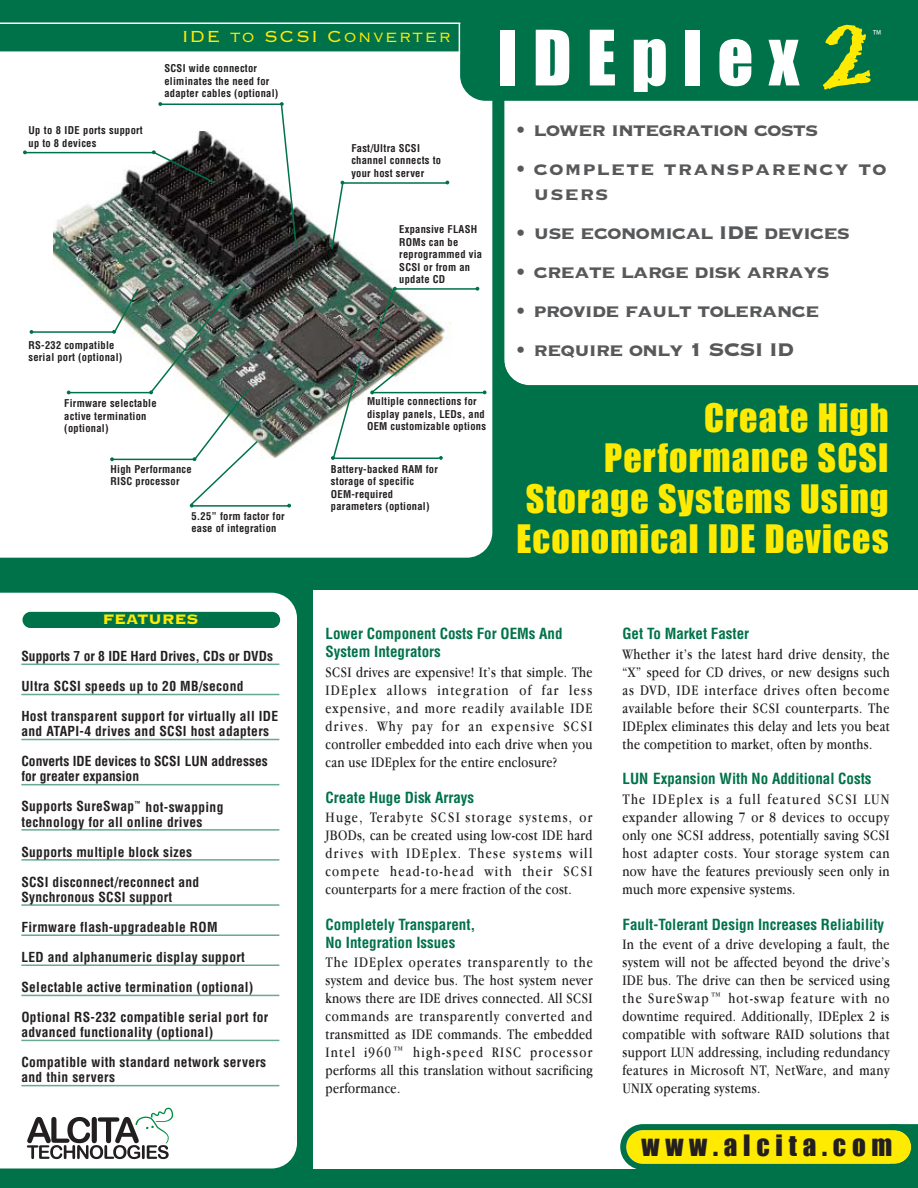
<style>
.page{position:relative;width:918px;height:1188px;background:#007249}
.page>*{position:absolute;margin:0;border:0;box-sizing:border-box;transform-origin:0 0}
.t1{font:70.5px "Impact";letter-spacing:.215em;color:#fff}
.t2{font:36px/40.5px "Impact";letter-spacing:.03em;color:#ffea01;text-align:right}
.t3{font:27px "Impact";letter-spacing:.215em;color:#231f20}
.t4{font:24px "Copperplate Thirty Three BC";letter-spacing:-.05em;color:#57585a}
.t5{font:24px/25.5px "Copperplate Thirty Three BC";letter-spacing:.03em;color:#57585a}
.t6{font:21px "Copperplate Thirty Two BC";letter-spacing:.06em;color:#ffea01}
.t7{font:18px "Copperplate Thirty Three BC";letter-spacing:-.015em;color:#ffea01}
.t8{font:15px/18px "Apple Garamond";letter-spacing:.02em;color:#231f20;text-align:justify}
.t9{font:700 condensed 15px/18px "Helvetica";color:#007249}
.t10{font:700 condensed 13.5px/15px "Helvetica";letter-spacing:.025em;color:#231f20}
.t11{font:700 condensed 13.5px/15px "Helvetica";color:#231f20}
.t12{font:700 condensed 10.5px/12.6px "Helvetica";letter-spacing:.025em;color:#231f20}
.t13{font:condensed 10.5px "Helvetica";color:#fff}
.s1{font-family:"Eraser Dust";font-size:81px;color:#ffea01}
</style>
<div class="page">
<svg style="left:492px;top:101px;width:426px;height:302px;background:#e8f2ef"></svg>
<div style="left:0;top:51px;width:492px;height:507px;background:#fff"></div>
<svg style="left:460px;top:22px;width:458px;height:79px"></svg>
<div style="left:314px;top:590px;width:604px;height:579px;background:#fff"></div>
<div style="left:0;top:593px;width:297px;height:575px;background:#fff"></div>
<svg style="left:27px;top:1108px;width:146px;height:51px;background:#b7b9b8"></svg>
<svg style="left:901px;top:1124px;width:17px;height:45px"></svg>
<div style="left:626px;top:1130px;width:285px;height:34px;background:#ffea01;border-radius:17px"></div>
<div style="left:620px;top:1124px;width:297px;height:46px;border:6px solid #007249;border-radius:20px"></div>
<div style="left:22px;top:612px;width:258px;height:16px;background:#007249;border-radius:8px"></div>
<hr style="left:21px;top:664px;width:258px;height:1px;background:#67a992">
<hr style="left:21px;top:694px;width:258px;height:1px;background:#67a992">
<hr style="left:21px;top:739px;width:258px;height:1px;background:#67a992">
<hr style="left:21px;top:784px;width:258px;height:1px;background:#67a992">
<hr style="left:21px;top:829px;width:258px;height:2px;background:#67a992">
<hr style="left:21px;top:859px;width:258px;height:2px;background:#67a992">
<hr style="left:21px;top:904px;width:258px;height:2px;background:#67a992">
<hr style="left:21px;top:934px;width:258px;height:2px;background:#67a992">
<hr style="left:21px;top:964px;width:258px;height:2px;background:#67a992">
<hr style="left:21px;top:995px;width:258px;height:1px;background:#67a992">
<hr style="left:21px;top:1040px;width:258px;height:1px;background:#67a992">
<hr style="left:21px;top:1085px;width:258px;height:1px;background:#67a992">
<img style="left:53px;top:132px;width:405px;height:326px">
<hr style="left:459px;top:23px;width:1px;height:31px;background:#fff">
<hr style="left:0;top:22px;width:460px;height:2px;background:#fff">
<svg style="left:23px;top:102px;width:275px;height:147px;background:#a6a9a8"></svg>
<div style="left:330px;top:181px;width:119px;height:70px;background:#fff"></div>
<svg style="left:373px;top:287px;width:107px;height:55px;background:#a9afab"></svg>
<svg style="left:331px;top:355px;width:156px;height:105px;background:#dadedc"></svg>
<svg style="left:30px;top:283px;width:261px;height:225px;background:#c5ccc8"></svg>
<h3 class="t6" style="left:182px;top:22px;width:271px">IDE to SCSI Converter</h3>
<h1 class="t1" style="left:497px;top:35px;width:377px">IDEplex <span class="s1">2</span></h1>
<p class="t13" style="left:873px;top:30px;width:9px">™</p>
<h3 class="t4" style="left:517px;top:114px;width:303px">• lower integration costs</h3>
<h3 class="t5" style="left:534px;top:154px;width:355px;text-indent:-16px">• complete transparency to users</h3>
<h3 class="t4" style="left:517px;top:217px;width:334px">• use economical IDE devices</h3>
<h3 class="t4" style="left:517px;top:256px;width:314px">• create large disk arrays</h3>
<h3 class="t4" style="left:517px;top:295px;width:304px">• provide fault tolerance</h3>
<h3 class="t4" style="left:517px;top:334px;width:278px">• require only 1 SCSI ID</h3>
<p class="t12" style="left:164px;top:63px;width:115px">SCSI wide connector eliminates the need for adapter cables (optional)</p>
<p class="t12" style="left:28px;top:125px;width:116px">Up to 8 IDE ports support up to 8 devices</p>
<p class="t12" style="left:351px;top:142px;width:91px">Fast/Ultra SCSI channel connects to your host server</p>
<p class="t12" style="left:399px;top:224px;width:84px">Expansive FLASH<br>ROMs can be reprogrammed via<br>SCSI or from an update CD</p>
<p class="t12" style="left:28px;top:339px;width:95px">RS-232 compatible serial port (optional)</p>
<p class="t12" style="left:64px;top:398px;width:94px">Firmware selectable active termination (optional)</p>
<p class="t12" style="left:111px;top:463px;width:83px">High Performance<br>RISC processor</p>
<p class="t12" style="left:367px;top:396px;width:120px">Multiple connections for display panels, LEDs, and<br>OEM customizable options</p>
<h2 class="t2" style="left:516px;top:400px;width:374px">Create High<br>Performance SCSI<br>Storage Systems Using<br>Economical IDE Devices</h2>
<p class="t12" style="left:331px;top:463px;width:109px">Battery-backed RAM for storage of specific<br>OEM-required parameters (optional)</p>
<p class="t12" style="left:191px;top:511px;width:95px">5.25” form factor for ease of integration</p>
<p class="t7" style="left:102px;top:608px;width:98px">FEATURES</p>
<p class="t11" style="left:21px;top:650px;width:253px">Supports 7 or 8 IDE Hard Drives, CDs or DVDs</p>
<p class="t10" style="left:21px;top:680px;width:224px">Ultra SCSI speeds up to 20 MB/second</p>
<p class="t10" style="left:21px;top:710px;width:258px">Host transparent support for virtually all IDE and ATAPI-4 drives and SCSI host adapters</p>
<p class="t11" style="left:21px;top:755px;width:248px">Converts IDE devices to SCSI LUN addresses for greater expansion</p>
<p class="t10" style="left:21px;top:800px;width:204px">Supports SureSwap<sup>™</sup> hot-swapping technology for all online drives</p>
<p class="t10" style="left:21px;top:845px;width:172px">Supports multiple block sizes</p>
<p class="t10" style="left:21px;top:875px;width:179px">SCSI disconnect/reconnect and<br>Synchronous SCSI support</p>
<p class="t10" style="left:21px;top:921px;width:198px">Firmware flash-upgradeable ROM</p>
<p class="t10" style="left:21px;top:951px;width:225px">LED and alphanumeric display support</p>
<p class="t10" style="left:21px;top:981px;width:234px">Selectable active termination (optional)</p>
<p class="t10" style="left:21px;top:1011px;width:248px">Optional RS-232 compatible serial port for advanced functionality (optional)</p>
<p class="t10" style="left:21px;top:1056px;width:246px">Compatible with standard network servers and thin servers</p>
<p class="t9" style="left:326px;top:626px;width:239px">Lower Component Costs For OEMs And<br>System Integrators</p>
<p class="t8" style="left:326px;top:664px;width:269px">SCSI drives are expensive! It’s that simple. The IDEplex allows integration of far less expensive, and more readily available IDE drives. Why pay for an expensive SCSI controller embedded into each drive when you can use IDEplex for the entire enclosure?</p>
<p class="t9" style="left:326px;top:789px;width:150px">Create Huge Disk Arrays</p>
<p class="t8" style="left:326px;top:809px;width:269px">Huge, Terabyte SCSI storage systems, or JBODs, can be created using low-cost IDE hard drives with IDEplex. These systems will compete head-to-head with their SCSI counterparts for a mere fraction of the cost.</p>
<p class="t9" style="left:326px;top:917px;width:152px">Completely Transparent,<br>No Integration Issues</p>
<p class="t8" style="left:326px;top:955px;width:269px">The IDEplex operates transparently to the system and device bus. The host system never knows there are IDE drives connected. All SCSI commands are transparently converted and transmitted as IDE commands. The embedded Intel i960™ high-speed RISC processor performs all this translation without sacrificing performance.</p>
<p class="t9" style="left:622px;top:626px;width:128px">Get To Market Faster</p>
<p class="t8" style="left:622px;top:646px;width:269px">Whether it’s the latest hard drive density, the “X” speed for CD drives, or new designs such as DVD, IDE interface drives often become available before their SCSI counterparts. The IDEplex eliminates this delay and lets you beat the competition to market, often by months.</p>
<p class="t9" style="left:622px;top:771px;width:251px">LUN Expansion With No Additional Costs</p>
<p class="t8" style="left:622px;top:791px;width:269px">The IDEplex is a full featured SCSI LUN expander allowing 7 or 8 devices to occupy only one SCSI address, potentially saving SCSI host adapter costs. Your storage system can now have the features previously seen only in much more expensive systems.</p>
<p class="t9" style="left:622px;top:917px;width:263px">Fault-Tolerant Design Increases Reliability</p>
<p class="t8" style="left:622px;top:937px;width:269px">In the event of a drive developing a fault, the system will not be affected beyond the drive’s IDE bus. The drive can then be serviced using the SureSwap™ hot-swap feature with no downtime required. Additionally, IDEplex 2 is compatible with software RAID solutions that support LUN addressing, including redundancy features in Microsoft NT, NetWare, and many UNIX operating systems.</p>
<h3 class="t3" style="left:642px;top:1137px;width:252px">www.alcita.com</h3>
</div>
